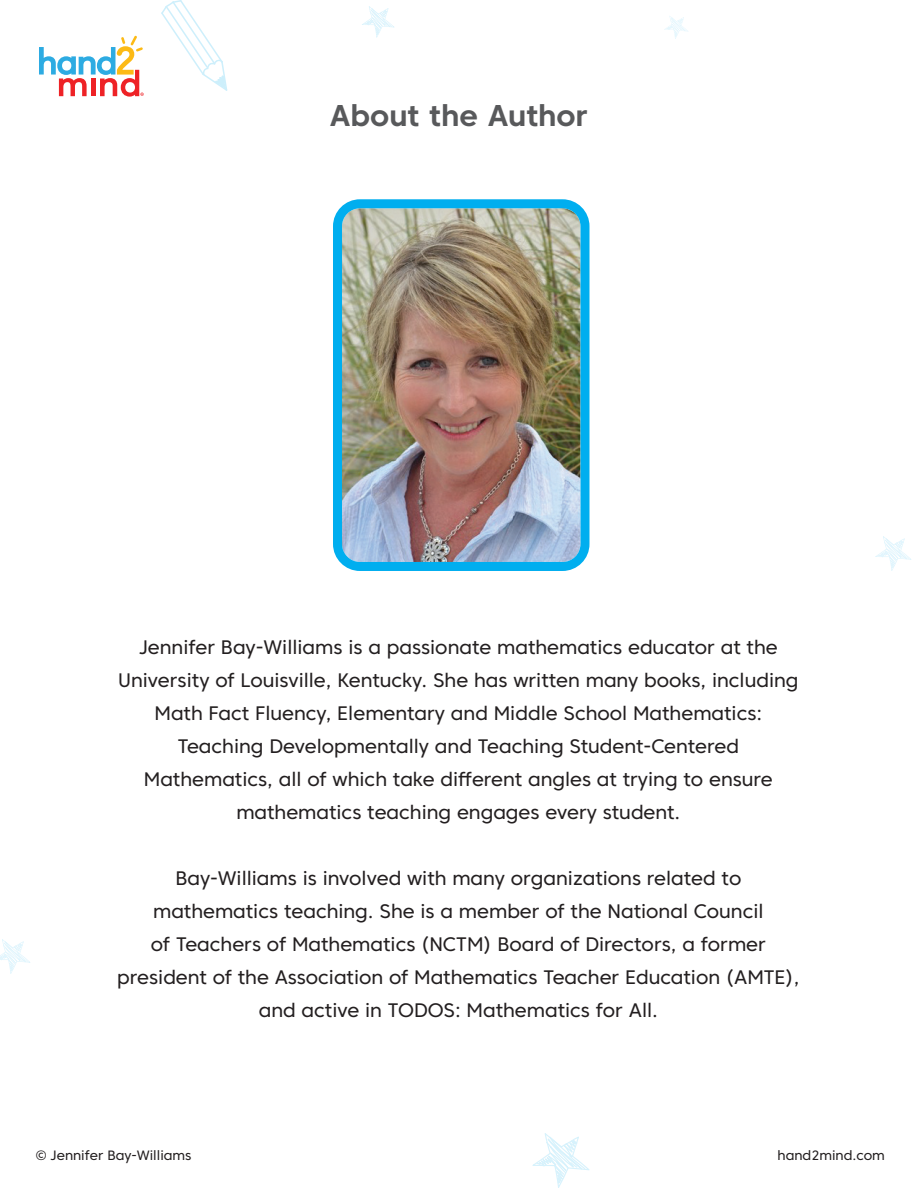
<style>
.page{position:relative;width:918px;height:1188px;background:#fff}
.page>*{position:absolute;margin:0;border:0;box-sizing:border-box;transform-origin:0 0}
.Intro{font:700 30px "Core Sans C 65";letter-spacing:-.005em;color:#58595b}
.t1{font:19.5px/33px "Core Sans C 45";color:#231f20;text-align:center}
.t2{font:13.5px "Core Sans C 45";color:#231f20}
</style>
<div class="page">
<svg style="left:362px;top:6px;width:32px;height:32px"></svg>
<svg style="left:161px;top:0;width:66px;height:91px"></svg>
<svg style="left:0;top:939px;width:30px;height:35px"></svg>
<svg style="left:875px;top:536px;width:36px;height:35px"></svg>
<svg style="left:532px;top:1133px;width:58px;height:55px"></svg>
<svg style="left:664px;top:16px;width:24px;height:23px"></svg>
<svg style="left:39px;top:36px;width:105px;height:61px"></svg>
<img style="left:343px;top:209px;width:237px;height:352px">
<div style="left:333px;top:199px;width:257px;height:372px;border:9px solid #00aeef;border-radius:22px"></div>
<p class="Intro" style="left:330px;top:97px;width:259px">About the Author</p>
<p class="t1" style="left:118px;top:630px;width:682px">Jennifer Bay-Williams is a passionate mathematics educator at the University of Louisville, Kentucky. She has written many books, including Math Fact Fluency, Elementary and Middle School Mathematics:<br>Teaching Developmentally and Teaching Student-Centered Mathematics, all of which take different angles at trying to ensure mathematics teaching engages every student.</p>
<p class="t1" style="left:117px;top:861px;width:684px">Bay-Williams is involved with many organizations related to mathematics teaching. She is a member of the National Council<br>of Teachers of Mathematics (NCTM) Board of Directors, a former president of the Association of Mathematics Teacher Education (AMTE), and active in TODOS: Mathematics for All.</p>
<p class="t2" style="left:36px;top:1147px;width:157px">© Jennifer Bay-Williams</p>
<p class="t2" style="left:778px;top:1147px;width:109px">hand2mind.com</p>
</div>
